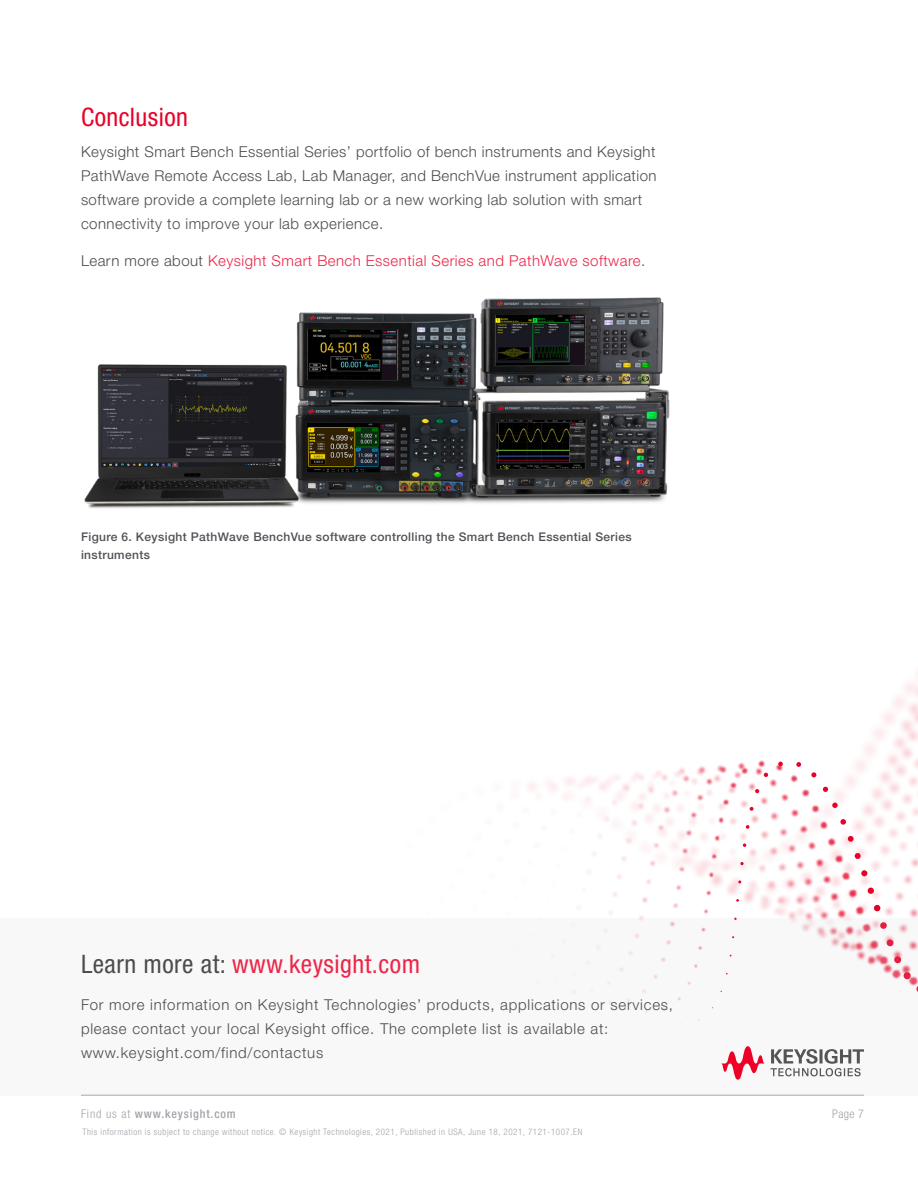
<style>
.page{position:relative;width:918px;height:1188px;background:#fff}
.page>*{position:absolute;margin:0;border:0;box-sizing:border-box;transform-origin:0 0}
.t1{font:condensed 25.5px "Helvetica Neue LT Std";letter-spacing:.02em;color:#ec2649}
.KT_-_Header_1{font:condensed 25.5px "Helvetica Neue LT Std";letter-spacing:.02em;color:#e90029}
.KT_-_Body_Text{font:300 15px/24px "Helvetica Neue LT Std";letter-spacing:.03em;color:#4b4c4d}
.KT_-_Body_Text-2{font:300 15px/24px "Helvetica Neue LT Std";letter-spacing:.05em;color:#4b4c4d}
.KT_-_Body_Text-3{font:300 15px "Helvetica Neue LT Std";letter-spacing:.03em;color:#ec2649}
.KT_-_Figure_Captions{font:500 12px/18px "Helvetica Neue LT Std";letter-spacing:.03em;color:#524f56}
.t2{font:500 condensed 12px "Helvetica Neue LT Std";letter-spacing:.07em;color:#a4a1a9}
.t3{font:300 condensed 12px "Helvetica Neue LT Std";color:#a4a1a9}
.t4{font:300 condensed 9px "Helvetica Neue LT Std";letter-spacing:.06em;color:#a4a1a9}
.s1{color:#4b4c4d}
.s2{font-weight:300}
</style>
<div class="page">
<hr style="left:81px;top:1095px;width:783px;height:1px;background:#a4a1a9">
<img style="left:528px;top:673px;width:390px;height:245px">
<svg style="left:738px;top:880px;width:3px;height:4px"></svg>
<svg style="left:740px;top:862px;width:4px;height:3px"></svg>
<svg style="left:743px;top:843px;width:3px;height:4px"></svg>
<svg style="left:746px;top:825px;width:4px;height:4px"></svg>
<svg style="left:750px;top:807px;width:4px;height:4px"></svg>
<svg style="left:755px;top:789px;width:4px;height:4px"></svg>
<svg style="left:764px;top:773px;width:4px;height:4px"></svg>
<svg style="left:778px;top:761px;width:5px;height:5px"></svg>
<svg style="left:796px;top:762px;width:5px;height:5px"></svg>
<svg style="left:811px;top:772px;width:6px;height:6px"></svg>
<svg style="left:823px;top:787px;width:5px;height:5px"></svg>
<svg style="left:832px;top:802px;width:6px;height:6px"></svg>
<svg style="left:840px;top:819px;width:6px;height:6px"></svg>
<svg style="left:848px;top:836px;width:6px;height:6px"></svg>
<svg style="left:855px;top:853px;width:6px;height:6px"></svg>
<svg style="left:861px;top:870px;width:7px;height:7px"></svg>
<div style="left:867px;top:887px;width:7px;height:7px;background:#e90029;border-radius:50%"></div>
<svg style="left:874px;top:905px;width:7px;height:7px"></svg>
<div style="left:0;top:918px;width:918px;height:177px;background:#f8f8f8"></div>
<svg style="left:721px;top:1046px;width:143px;height:34px"></svg>
<img style="left:84px;top:297px;width:586px;height:211px">
<p class="KT_-_Header_1" style="left:81px;top:102px;width:109px">Conclusion</p>
<p class="KT_-_Body_Text" style="left:81px;top:139px;width:577px">Keysight Smart Bench Essential Series’ portfolio of bench instruments and Keysight PathWave Remote Access Lab, Lab Manager, and BenchVue instrument application software provide a complete learning lab or a new working lab solution with smart connectivity to improve your lab experience.</p>
<p class="KT_-_Body_Text-3" style="left:81px;top:252px;width:566px"><span class="s1">Learn more about</span> Keysight Smart Bench Essential Series and PathWave software<span class="s1">.</span></p>
<p class="KT_-_Figure_Captions" style="left:81px;top:527px;width:552px">Figure 6. Keysight PathWave BenchVue software controlling the Smart Bench Essential Series instruments</p>
<h1 class="t1" style="left:81px;top:949px;width:341px"><span class="s1">Learn more at:</span> www.keysight.com</h1>
<p class="KT_-_Body_Text-2" style="left:81px;top:993px;width:594px">For more information on Keysight Technologies’ products, applications or services, please contact your local Keysight office. The complete list is available at: www.keysight.com/find/contactus</p>
<p class="t2" style="left:81px;top:1106px;width:156px"><span class="s2">Find us at</span> www.keysight.com</p>
<p class="t4" style="left:82px;top:1126px;width:502px">This information is subject to change without notice. © Keysight Technologies, 2021, Published in USA, June 18, 2021, 7121-1007.EN</p>
<p class="t3" style="left:832px;top:1107px;width:33px">Page 7</p>
</div>
